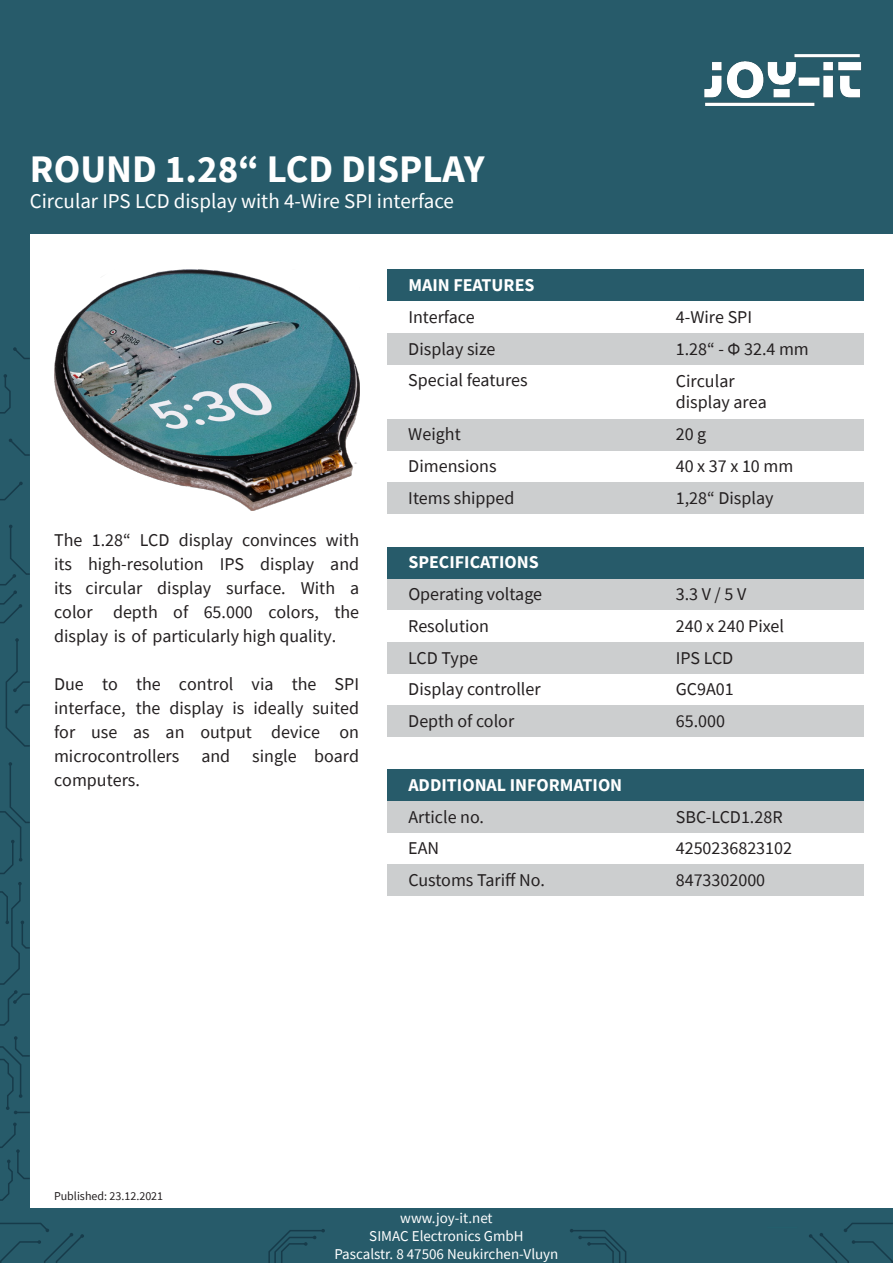
<style>
.page{position:relative;width:893px;height:1263px;background:#fff}
.page>*{position:absolute;margin:0;border:0;box-sizing:border-box;transform-origin:0 0}
.t1{font:700 39px "Source Sans Pro";color:#fff}
.t2{font:21px "Source Sans Pro";color:#fff}
.t3{font:18px/24px "Source Sans Pro";color:#231f20;text-align:justify}
.t4{font:700 18px "Source Sans Pro";color:#fff}
.t5{font:15px "Source Sans Pro";color:#fff}
.t6{font:12px "Source Sans Pro";color:#231f20}
</style>
<div class="page">
<img style="left:54px;top:269px;width:305px;height:241px">
<div style="left:387px;top:333px;width:476px;height:32px;background:#cccecf"></div>
<div style="left:387px;top:578px;width:476px;height:32px;background:#cccecf"></div>
<div style="left:387px;top:642px;width:476px;height:32px;background:#cccecf"></div>
<div style="left:387px;top:801px;width:476px;height:32px;background:#cccecf"></div>
<div style="left:387px;top:864px;width:476px;height:32px;background:#cccecf"></div>
<div style="left:387px;top:419px;width:476px;height:31px;background:#cccecf"></div>
<div style="left:387px;top:705px;width:476px;height:32px;background:#cccecf"></div>
<div style="left:387px;top:482px;width:476px;height:32px;background:#cccecf"></div>
<div style="left:0;top:0;width:893px;height:234px;background:#275b6a"></div>
<img style="left:704px;top:54px;width:158px;height:52px">
<div style="left:0;top:208px;width:30px;height:1055px;background:#275b6a"></div>
<div style="left:387px;top:269px;width:476px;height:32px;background:#275b6a"></div>
<div style="left:387px;top:547px;width:476px;height:31px;background:#275b6a"></div>
<div style="left:387px;top:769px;width:476px;height:32px;background:#275b6a"></div>
<svg style="left:0;top:1122px;width:30px;height:79px"></svg>
<svg style="left:0;top:1036px;width:30px;height:78px"></svg>
<svg style="left:0;top:882px;width:30px;height:144px"></svg>
<svg style="left:0;top:762px;width:30px;height:112px"></svg>
<svg style="left:5px;top:638px;width:25px;height:109px"></svg>
<svg style="left:0;top:525px;width:30px;height:99px"></svg>
<svg style="left:0;top:482px;width:23px;height:19px"></svg>
<svg style="left:9px;top:438px;width:21px;height:18px"></svg>
<svg style="left:0;top:374px;width:11px;height:40px"></svg>
<svg style="left:13px;top:347px;width:17px;height:12px"></svg>
<div style="left:0;top:1209px;width:893px;height:54px;background:#275b6a"></div>
<svg style="left:268px;top:1229px;width:57px;height:34px"></svg>
<svg style="left:570px;top:1229px;width:57px;height:34px"></svg>
<svg style="left:0;top:1223px;width:84px;height:40px"></svg>
<svg style="left:809px;top:1223px;width:84px;height:40px"></svg>
<p class="t1" style="left:30px;top:143px;width:456px">ROUND 1.28“ LCD DISPLAY</p>
<p class="t2" style="left:30px;top:187px;width:426px">Circular IPS LCD display with 4-Wire SPI interface</p>
<p class="t4" style="left:408px;top:273px;width:128px">MAIN FEATURES</p>
<p class="t3" style="left:408px;top:305px;width:68px">Interface</p>
<p class="t3" style="left:408px;top:337px;width:89px">Display size</p>
<p class="t3" style="left:408px;top:368px;width:121px">Special features</p>
<p class="t3" style="left:408px;top:422px;width:54px">Weight</p>
<p class="t3" style="left:408px;top:454px;width:90px">Dimensions</p>
<p class="t3" style="left:54px;top:528px;width:307px">The 1.28“ LCD display convinces with its high-resolution IPS display and its circular display surface. With a color depth of 65.000 colors, the display is of particularly high quality.</p>
<p class="t3" style="left:54px;top:672px;width:307px">Due to the control via the SPI interface, the display is ideally suited for use as an output device on microcontrollers and single board computers.</p>
<p class="t3" style="left:408px;top:486px;width:108px">Items shipped</p>
<p class="t4" style="left:408px;top:550px;width:132px">SPECIFICATIONS</p>
<p class="t3" style="left:408px;top:582px;width:135px">Operating voltage</p>
<p class="t3" style="left:408px;top:614px;width:82px">Resolution</p>
<p class="t3" style="left:408px;top:645px;width:71px">LCD Type</p>
<p class="t3" style="left:408px;top:677px;width:134px">Display controller</p>
<p class="t3" style="left:408px;top:709px;width:107px">Depth of color</p>
<p class="t4" style="left:408px;top:773px;width:215px">ADDITIONAL INFORMATION</p>
<p class="t3" style="left:408px;top:805px;width:77px">Article no.</p>
<p class="t3" style="left:408px;top:836px;width:32px">EAN</p>
<p class="t3" style="left:408px;top:868px;width:138px">Customs Tariff No.</p>
<p class="t3" style="left:676px;top:301px;width:135px;line-height:31.8px">4-Wire SPI<br>1.28“ - Φ 32.4 mm</p>
<p class="t3" style="left:676px;top:370px;width:92px;line-height:21.6px">Circular display area</p>
<p class="t3" style="left:676px;top:422px;width:32px">20 g</p>
<p class="t3" style="left:676px;top:454px;width:119px">40 x 37 x 10 mm</p>
<p class="t3" style="left:676px;top:486px;width:99px">1,28“ Display</p>
<p class="t3" style="left:676px;top:582px;width:72px">3.3 V / 5 V</p>
<p class="t3" style="left:676px;top:614px;width:110px">240 x 240 Pixel</p>
<p class="t3" style="left:676px;top:645px;width:59px">IPS LCD</p>
<p class="t3" style="left:676px;top:677px;width:60px">GC9A01</p>
<p class="t3" style="left:676px;top:709px;width:51px">65.000</p>
<p class="t3" style="left:676px;top:805px;width:108px">SBC-LCD1.28R</p>
<p class="t3" style="left:676px;top:836px;width:118px">4250236823102</p>
<p class="t3" style="left:676px;top:868px;width:91px">8473302000</p>
<p class="t6" style="left:54px;top:1188px;width:111px">Published: 23.12.2021</p>
<p class="t5" style="left:400px;top:1208px;width:94px">www.joy-it.net</p>
<p class="t5" style="left:369px;top:1226px;width:156px">SIMAC Electronics GmbH</p>
<p class="t5" style="left:334px;top:1244px;width:226px">Pascalstr. 8 47506 Neukirchen-Vluyn</p>
</div>
